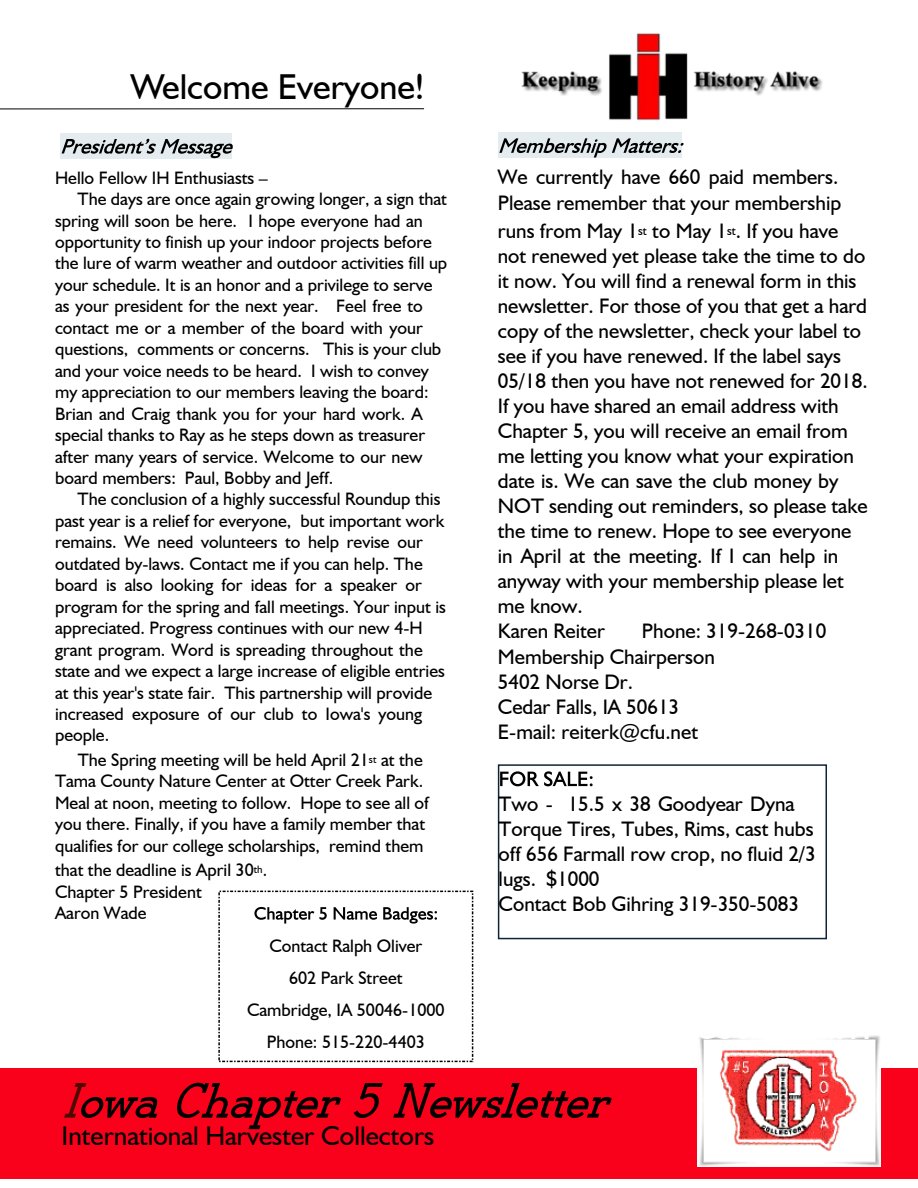
<style>
.page{position:relative;width:918px;height:1188px;background:#fff}
.page>*{position:absolute;margin:0;border:0;box-sizing:border-box;transform-origin:0 0}
.t1{font:36px "Humanist 521 BT";color:#000}
.t2{font:27px "Humanist 521 BT";color:#000}
.t3{font:21px/25px "Humanist 521 BT";color:#000}
.t4{font:18px/21.5px "Humanist 521 BT";color:#000}
</style>
<div class="page">
<div style="left:0;top:1069px;width:918px;height:110px;background:#f9001b"></div>
<img style="left:698px;top:1035px;width:182px;height:132px">
<svg style="left:64px;top:1083px;width:94px;height:35px"></svg>
<svg style="left:177px;top:1083px;width:164px;height:46px"></svg>
<svg style="left:354px;top:1083px;width:29px;height:35px"></svg>
<svg style="left:393px;top:1083px;width:219px;height:35px"></svg>
<div style="left:498px;top:764px;width:329px;height:175px;border:2px solid #102437"></div>
<svg style="left:500px;top:771px;width:93px;height:15px"></svg>
<div style="left:60px;top:133px;width:171px;height:25px;background:#e5ecf0"></div>
<svg style="left:62px;top:139px;width:171px;height:19px"></svg>
<hr style="left:0;top:108px;width:424px;height:1px;background:#000">
<div style="left:498px;top:133px;width:184px;height:25px;background:#e5ecf0"></div>
<svg style="left:499px;top:138px;width:185px;height:19px"></svg>
<img style="left:521px;top:33px;width:302px;height:87px">
<svg style="left:254px;top:907px;width:73px;height:17px"></svg>
<svg style="left:334px;top:907px;width:43px;height:13px"></svg>
<svg style="left:383px;top:907px;width:54px;height:17px"></svg>
<h1 class="t1" style="left:131px;top:72px;width:295px">Welcome Everyone!</h1>
<p class="t4" style="left:55px;top:168px;width:214px">Hello Fellow IH Enthusiasts –</p>
<p class="t4" style="left:78px;top:190px;width:371px">The days are once again growing longer, a sign that</p>
<p class="t4" style="left:55px;top:211px;width:369px">spring will soon be here. I hope everyone had an</p>
<p class="t4" style="left:55px;top:233px;width:378px">opportunity to finish up your indoor projects before</p>
<p class="t4" style="left:55px;top:254px;width:394px">the lure of warm weather and outdoor activities fill up</p>
<p class="t4" style="left:55px;top:276px;width:379px">your schedule. It is an honor and a privilege to serve</p>
<p class="t4" style="left:55px;top:297px;width:369px">as your president for the next year. Feel free to</p>
<p class="t4" style="left:55px;top:318px;width:369px">contact me or a member of the board with your</p>
<p class="t4" style="left:55px;top:340px;width:388px">questions, comments or concerns. This is your club</p>
<p class="t4" style="left:55px;top:361px;width:375px">and your voice needs to be heard. I wish to convey</p>
<p class="t4" style="left:55px;top:383px;width:375px">my appreciation to our members leaving the board:</p>
<p class="t4" style="left:55px;top:404px;width:369px">Brian and Craig thank you for your hard work. A</p>
<p class="t4" style="left:55px;top:426px;width:372px">special thanks to Ray as he steps down as treasurer</p>
<p class="t4" style="left:55px;top:447px;width:369px">after many years of service. Welcome to our new</p>
<p class="t4" style="left:55px;top:469px;width:280px">board members: Paul, Bobby and Jeff.</p>
<p class="t4" style="left:78px;top:490px;width:364px">The conclusion of a highly successful Roundup this</p>
<p class="t4" style="left:55px;top:512px;width:391px">past year is a relief for everyone, but important work</p>
<p class="t4" style="left:55px;top:533px;width:369px">remains. We need volunteers to help revise our</p>
<p class="t4" style="left:55px;top:554px;width:369px">outdated by-laws. Contact me if you can help. The</p>
<p class="t4" style="left:55px;top:576px;width:368px">board is also looking for ideas for a speaker or</p>
<p class="t4" style="left:55px;top:597px;width:393px">program for the spring and fall meetings. Your input is</p>
<p class="t4" style="left:55px;top:619px;width:369px">appreciated. Progress continues with our new 4-H</p>
<p class="t4" style="left:55px;top:640px;width:369px">grant program. Word is spreading throughout the</p>
<p class="t4" style="left:55px;top:662px;width:391px">state and we expect a large increase of eligible entries</p>
<p class="t4" style="left:55px;top:683px;width:379px">at this year's state fair. This partnership will provide</p>
<p class="t4" style="left:55px;top:705px;width:369px">increased exposure of our club to Iowa's young</p>
<p class="t4" style="left:55px;top:726px;width:56px">people.</p>
<p class="t4" style="left:55px;top:750px;width:375px;text-indent:23px">The Spring meeting will be held April 21<sup>st</sup> at the Tama County Nature Center at Otter Creek Park.<br>Meal at noon, meeting to follow. Hope to see all of you there. Finally, if you have a family member that qualifies for our college scholarships, remind them</p>
<p class="t4" style="left:55px;top:861px;width:214px">that the deadline is April 30<sup>th</sup>.<br>Chapter 5 President<br>Aaron Wade</p>
<p class="t4" style="left:247px;top:931px;width:199px;line-height:32.2px;text-align:center">Contact Ralph Oliver<br>602 Park Street<br>Cambridge, IA 50046-1000<br>Phone: 515-220-4403</p>
<h2 class="t2" style="left:62px;top:1124px;width:374px">International Harvester Collectors</h2>
<p class="t3" style="left:498px;top:166px;width:345px">We currently have 660 paid members.<br>Please remember that your membership</p>
<p class="t3" style="left:498px;top:220px;width:371px">runs from May 1<sup>st</sup> to May 1<sup>st</sup>. If you have not renewed yet please take the time to do it now. You will find a renewal form in this newsletter. For those of you that get a hard copy of the newsletter, check your label to see if you have renewed. If the label says 05/18 then you have not renewed for 2018.<br>If you have shared an email address with Chapter 5, you will receive an email from me letting you know what your expiration date is. We can save the club money by NOT sending out reminders, so please take the time to renew. Hope to see everyone in April at the meeting. If I can help in anyway with your membership please let me know.<br>Karen Reiter</p>
<p class="t3" style="left:498px;top:620px;width:330px;text-indent:144px">Phone: 319-268-0310<br>Membership Chairperson<br>5402 Norse Dr.<br>Cedar Falls, IA 50613<br>E-mail: reiterk@cfu.net</p>
<p class="t3" style="left:499px;top:793px;width:319px">Two - 15.5 x 38 Goodyear Dyna<br>Torque Tires, Tubes, Rims, cast hubs off 656 Farmall row crop, no fluid 2/3 lugs. $1000<br>Contact Bob Gihring 319-350-5083</p>
</div>
